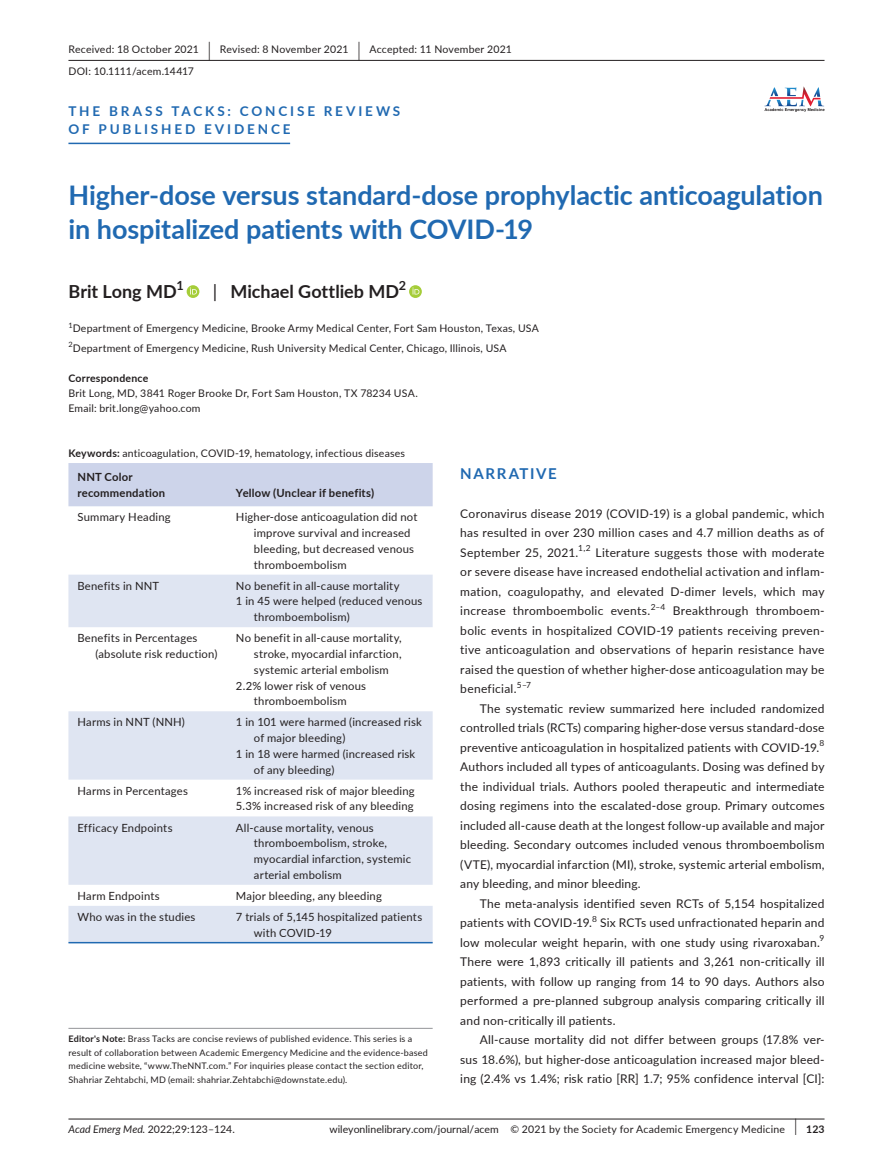
<style>
.page{position:relative;width:893px;height:1174px;background:#fff}
.page>*{position:absolute;margin:0;border:0;box-sizing:border-box;transform-origin:0 0}
.t1{font:700 27px/34.5px "Lato";letter-spacing:-.005em;color:#2069b1}
.t2{font:700 18px "Lato";color:#231f20}
.t3{font:700 15px "Lato";letter-spacing:.11em;color:#2069b1}
.t4{font:700 13.5px/18px "Lato";letter-spacing:.215em;color:#2069b1}
.t5{font:700 12.6px "Lato";color:#231f20}
.t6{font:12px/19.5px "Lato";letter-spacing:.015em;color:#231f20;text-align:justify}
.t7{font:11.25px/15.8px "Lato";letter-spacing:.015em;color:#231f20}
.t8{font:700 11.25px/15.8px "Lato";letter-spacing:.02em;color:#231f20}
.t9{font:10.5px/21.8px "Lato";letter-spacing:.02em;color:#231f20}
.t10{font:10.5px "Lato";color:#231f20}
.t11{font:700 10.5px "Lato";letter-spacing:.02em;color:#231f20}
.t12{font:9px/13.5px "Lato";letter-spacing:.025em;color:#231f20}
.t13{font:8.4px "Lato";color:#231f20}
.t14{font:7.35px "Lato";color:#231f20}
.s1{font-size:19.65px}
.s2{font-weight:400}
.s3{font-weight:700}
.s4{font-style:italic}
.s5{font-size:17.4px}
</style>
<div class="page">
<hr style="left:68px;top:1118px;width:756px;height:1px;background:#231f20">
<svg style="left:764px;top:86px;width:60px;height:26px"></svg>
<hr style="left:68px;top:60px;width:756px;height:1px;background:#231f20">
<hr style="left:68px;top:143px;width:222px;height:1px;background:#2069b1">
<svg style="left:187px;top:285px;width:12px;height:13px"></svg>
<svg style="left:190px;top:287px;width:7px;height:7px"></svg>
<svg style="left:409px;top:285px;width:13px;height:13px"></svg>
<svg style="left:412px;top:287px;width:7px;height:7px"></svg>
<div style="left:68px;top:463px;width:365px;height:43px;background:#cdd4ea"></div>
<svg style="left:68px;top:574px;width:365px;height:368px;fill:#dfe5f2"></svg>
<hr style="left:68px;top:942px;width:159px;height:1px;background:#2069b1">
<hr style="left:227px;top:942px;width:206px;height:1px;background:#2069b1">
<hr style="left:68px;top:1028px;width:365px;height:1px;background:#939598">
<p class="t9" style="left:68px;top:38px;width:445px">Received: 18 October 2021 <span class="s1">|</span> Revised: 8 November 2021 <span class="s1">|</span> Accepted: 11 November 2021<br>DOI: 10.1111/acem.14417</p>
<p class="t4" style="left:68px;top:102px;width:333px">THE BRASS TACKS: CONCISE REVIEWS<br>OF PUBLISHED EVIDENCE</p>
<h1 class="t1" style="left:68px;top:177px;width:756px">Higher-dose versus standard-dose prophylactic anticoagulation in hospitalized patients with COVID-19</h1>
<h2 class="t2" style="left:68px;top:278px;width:110px">Brit Long MD</h2>
<p class="t5" style="left:176px;top:276px;width:9px">1</p>
<h2 class="t2" style="left:213px;top:278px;width:188px"><span class="s2">|</span> Michael Gottlieb MD</h2>
<p class="t5" style="left:399px;top:276px;width:9px">2</p>
<p class="t14" style="left:68px;top:320px;width:6px">1</p>
<p class="t9" style="left:73px;top:317px;width:468px">Department of Emergency Medicine, Brooke Army Medical Center, Fort Sam Houston, Texas, USA</p>
<p class="t14" style="left:68px;top:339px;width:6px">2</p>
<p class="t9" style="left:73px;top:337px;width:435px">Department of Emergency Medicine, Rush University Medical Center, Chicago, Illinois, USA</p>
<p class="t11" style="left:68px;top:370px;width:81px">Correspondence</p>
<p class="t9" style="left:68px;top:385px;width:351px;line-height:15px">Brit Long, MD, 3841 Roger Brooke Dr, Fort Sam Houston, TX 78234 USA.<br>Email: brit.long@yahoo.com</p>
<p class="t9" style="left:68px;top:442px;width:338px"><span class="s3">Keywords:</span> anticoagulation, COVID-19, hematology, infectious diseases</p>
<p class="t8" style="left:77px;top:469px;width:89px">NNT Color recommendation</p>
<p class="t3" style="left:460px;top:462px;width:98px">NARRATIVE</p>
<p class="t6" style="left:460px;top:503px;width:366px">Coronavirus disease 2019 (COVID-19) is a global pandemic, which has resulted in over 230 million cases and 4.7 million deaths as of September 25, 2021.</p>
<p class="t8" style="left:236px;top:484px;width:140px">Yellow (Unclear if benefits)</p>
<p class="t7" style="left:77px;top:509px;width:95px">Summary Heading</p>
<p class="t7" style="left:254px;top:509px;width:165px;text-indent:-18px">Higher-dose anticoagulation did not improve survival and increased bleeding, but decreased venous thromboembolism</p>
<p class="t7" style="left:77px;top:577px;width:83px">Benefits in NNT</p>
<p class="t7" style="left:236px;top:577px;width:165px">No benefit in all-cause mortality</p>
<p class="t7" style="left:236px;top:593px;width:188px">1 in 45 were helped (reduced venous</p>
<p class="t7" style="left:254px;top:609px;width:97px">thromboembolism)</p>
<p class="t7" style="left:95px;top:630px;width:123px;text-indent:-18px">Benefits in Percentages (absolute risk reduction)</p>
<p class="t7" style="left:236px;top:630px;width:167px">No benefit in all-cause mortality,</p>
<p class="t13" style="left:578px;top:542px;width:14px">1,2</p>
<p class="t6" style="left:460px;top:542px;width:366px;text-indent:135px">Literature suggests those with moderate or severe disease have increased endothelial activation and inflam&shy;mation, coagulopathy, and elevated D-dimer levels, which may increase thromboembolic events.</p>
<p class="t13" style="left:651px;top:601px;width:16px">2–4</p>
<p class="t6" style="left:460px;top:600px;width:366px;text-indent:212px">Breakthrough thromboem&shy;bolic events in hospitalized COVID-19 patients receiving preven&shy;tive anticoagulation and observations of heparin resistance have raised the question of whether higher-dose anticoagulation may be beneficial.</p>
<p class="t7" style="left:254px;top:645px;width:149px">stroke, myocardial infarction,</p>
<p class="t7" style="left:254px;top:661px;width:136px">systemic arterial embolism</p>
<p class="t7" style="left:236px;top:677px;width:132px">2.2% lower risk of venous</p>
<p class="t7" style="left:254px;top:693px;width:94px">thromboembolism</p>
<p class="t13" style="left:517px;top:679px;width:16px">5–7</p>
<p class="t6" style="left:460px;top:698px;width:366px;text-indent:20px">The systematic review summarized here included randomized controlled trials (RCTs) comparing higher-dose versus standard-dose preventive anticoagulation in hospitalized patients with COVID-19.</p>
<p class="t7" style="left:77px;top:714px;width:109px">Harms in NNT (NNH)</p>
<p class="t7" style="left:236px;top:714px;width:187px">1 in 101 were harmed (increased risk</p>
<p class="t7" style="left:254px;top:729px;width:93px">of major bleeding)</p>
<p class="t7" style="left:236px;top:745px;width:181px">1 in 18 were harmed (increased risk</p>
<p class="t7" style="left:254px;top:761px;width:82px">of any bleeding)</p>
<p class="t7" style="left:77px;top:782px;width:112px">Harms in Percentages</p>
<p class="t7" style="left:236px;top:782px;width:180px">1% increased risk of major bleeding<br>5.3% increased risk of any bleeding</p>
<p class="t7" style="left:77px;top:819px;width:97px">Efficacy Endpoints</p>
<p class="t7" style="left:254px;top:819px;width:159px;text-indent:-18px">All-cause mortality, venous thromboembolism, stroke, myocardial infarction, systemic arterial embolism</p>
<p class="t7" style="left:77px;top:887px;width:84px">Harm Endpoints</p>
<p class="t7" style="left:236px;top:887px;width:147px">Major bleeding, any bleeding</p>
<p class="t7" style="left:77px;top:908px;width:120px">Who was in the studies</p>
<p class="t7" style="left:254px;top:908px;width:170px;text-indent:-18px">7 trials of 5,145 hospitalized patients with COVID-19</p>
<p class="t13" style="left:820px;top:737px;width:6px">8</p>
<p class="t6" style="left:460px;top:756px;width:366px">Authors included all types of anticoagulants. Dosing was defined by the individual trials. Authors pooled therapeutic and intermediate dosing regimens into the escalated-dose group. Primary outcomes included all-cause death at the longest follow-up available and major bleeding. Secondary outcomes included venous thromboembolism (VTE), myocardial infarction (MI), stroke, systemic arterial embolism, any bleeding, and minor bleeding.</p>
<p class="t6" style="left:460px;top:893px;width:366px;text-indent:20px">The meta-analysis identified seven RCTs of 5,154 hospitalized patients with COVID-19.<sup>8</sup> Six RCTs used unfractionated heparin and low molecular weight heparin, with one study using rivaroxaban.</p>
<p class="t13" style="left:820px;top:932px;width:6px">9</p>
<p class="t6" style="left:460px;top:951px;width:366px">There were 1,893 critically ill patients and 3,261 non-critically ill patients, with follow up ranging from 14 to 90 days. Authors also performed a pre-planned subgroup analysis comparing critically ill and non-critically ill patients.</p>
<p class="t6" style="left:460px;top:1029px;width:366px;text-indent:20px">All-cause mortality did not differ between groups (17.8% ver&shy;sus 18.6%), but higher-dose anticoagulation increased major bleed&shy;ing (2.4% vs 1.4%; risk ratio [RR] 1.7; 95% confidence interval [CI]:</p>
<p class="t12" style="left:68px;top:1031px;width:361px"><span class="s3">Editor's Note:</span> Brass Tacks are concise reviews of published evidence. This series is a result of collaboration between Academic Emergency Medicine and the evidence-based medicine website, “www.TheNNT.com.” For inquiries please contact the section editor, Shahriar Zehtabchi, MD (email: shahriar.Zehtabchi@downstate.edu).</p>
<p class="t10" style="left:68px;top:1121px;width:168px"><span class="s4">Acad Emerg Med.</span> 2022;29:123–124.</p>
<p class="t9" style="left:329px;top:1117px;width:496px">wileyonlinelibrary.com/journal/acem © 2021 by the Society for Academic Emergency Medicine <span class="s5">|</span> <span class="s3">123</span></p>
</div>
